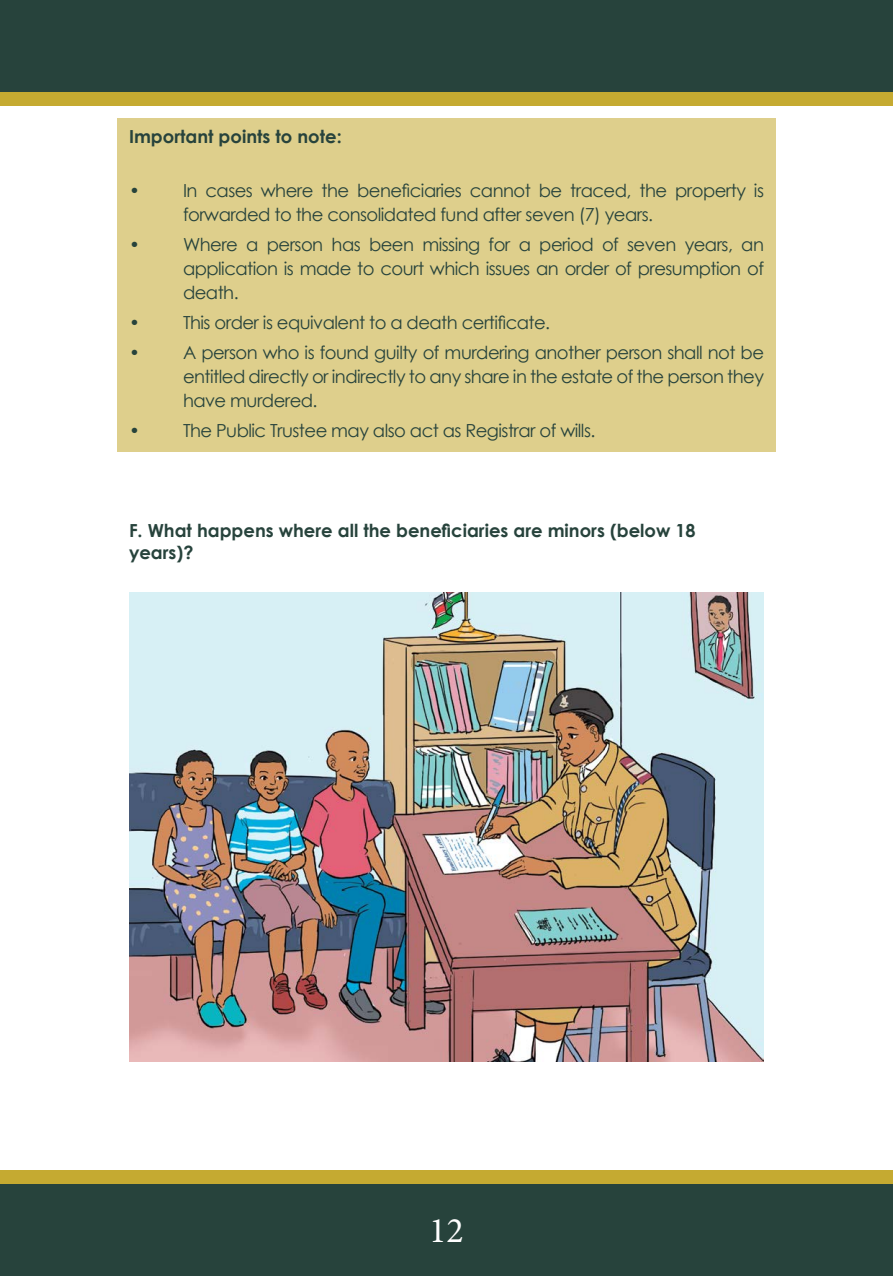
<style>
.page{position:relative;width:893px;height:1276px;background:#fff}
.page>*{position:absolute;margin:0;border:0;box-sizing:border-box;transform-origin:0 0}
.t1{font:36px "Minion Pro";color:#fff}
.t2{font:18px/24px "Century Gothic";letter-spacing:-.03em;color:#27433c;text-align:justify}
.t3{font:700 18px/21.6px "Century Gothic";color:#27433c}
</style>
<div class="page">
<div style="left:0;top:1181px;width:893px;height:95px;background:#27433c"></div>
<div style="left:0;top:1170px;width:893px;height:14px;background:#c5aa31"></div>
<div style="left:0;top:0;width:893px;height:94px;background:#27433c"></div>
<div style="left:0;top:92px;width:893px;height:14px;background:#c5aa31"></div>
<div style="left:117px;top:118px;width:659px;height:333px;background:#decf8c"></div>
<img style="left:129px;top:593px;width:635px;height:468px">
<p class="t3" style="left:129px;top:124px;width:214px">Important points to note:</p>
<p class="t2" style="left:183px;top:178px;width:582px;text-indent:-54px">• In cases where the beneficiaries cannot be traced, the property is forwarded to the consolidated fund after seven (7) years.</p>
<p class="t2" style="left:183px;top:232px;width:582px;text-indent:-54px">• Where a person has been missing for a period of seven years, an application is made to court which issues an order of presumption of death.</p>
<p class="t2" style="left:129px;top:310px;width:423px">• This order is equivalent to a death certificate.</p>
<p class="t2" style="left:183px;top:340px;width:582px;text-indent:-54px">• A person who is found guilty of murdering another person shall not be entitled directly or indirectly to any share in the estate of the person they have murdered.</p>
<p class="t2" style="left:129px;top:418px;width:468px">• The Public Trustee may also act as Registrar of wills.</p>
<p class="t3" style="left:129px;top:519px;width:568px">F. What happens where all the beneficiaries are minors (below 18 years)?</p>
<h1 class="t1" style="left:429px;top:1206px;width:36px">12</h1>
</div>
